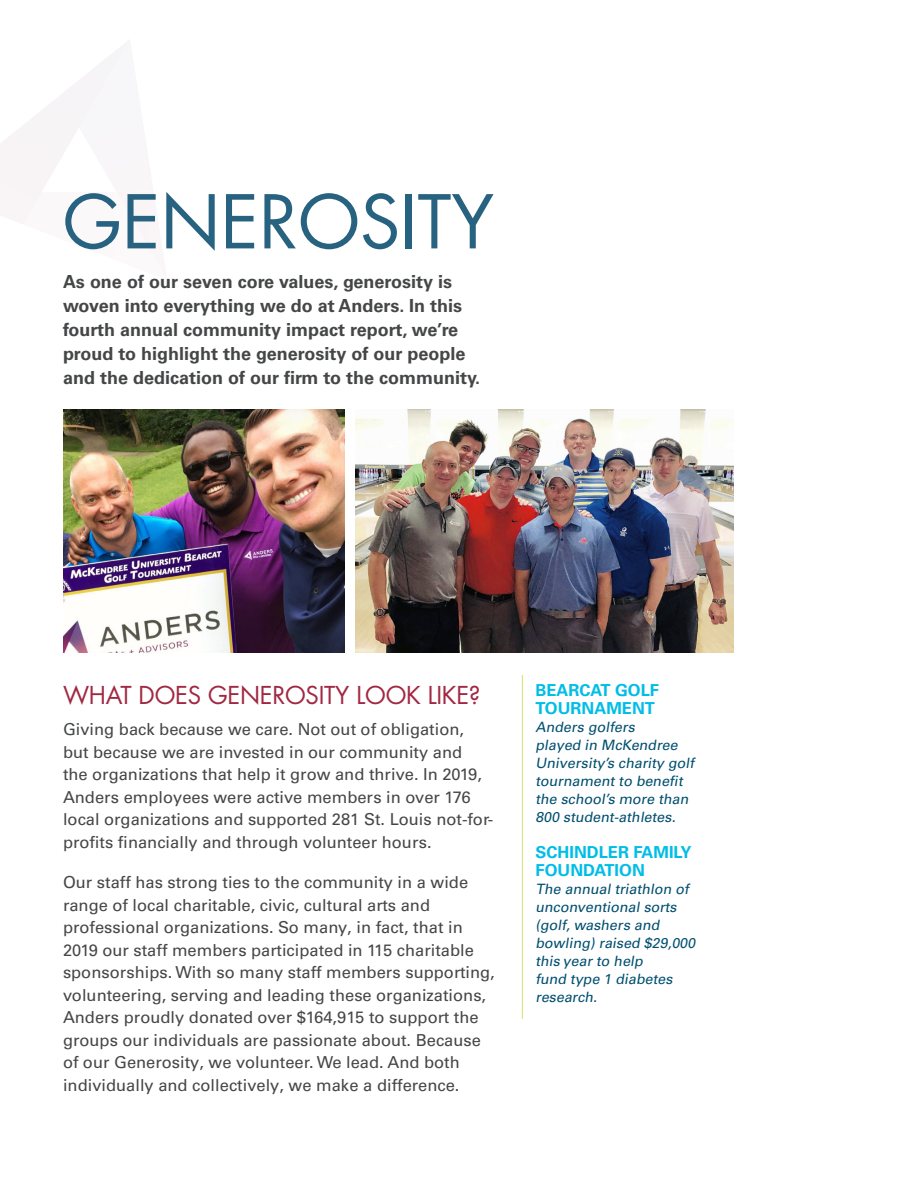
<style>
.page{position:relative;width:918px;height:1188px;background:#fff}
.page>*{position:absolute;margin:0;border:0;box-sizing:border-box;transform-origin:0 0}
.t1{font:72px "Futura Std";color:#276380}
.t2{font:24px "Futura Std";letter-spacing:-.01em;color:#a22842}
.t3{font:700 18px/24px "Univers LT Pro 65";color:#454647}
.t4{font:16.5px/22.5px "Univers LT Pro 55 Roman";color:#454647}
.t5{font:700 16.5px/18px "Univers LT Pro 65";color:#00bde7}
.t6{font:italic 14.25px/18px "Univers LT Pro 55 Roman";color:#004f6f}
</style>
<div class="page">
<svg style="left:0;top:42px;width:128px;height:182px"></svg>
<img style="left:63px;top:410px;width:281px;height:242px">
<img style="left:356px;top:410px;width:378px;height:242px">
<hr style="left:522px;top:675px;width:1px;height:344px;background:#cee66e">
<p class="t1" style="left:63px;top:176px;width:433px">GENEROSITY</p>
<p class="t3" style="left:63px;top:269px;width:419px">As one of our seven core values, generosity is woven into everything we do at Anders. In this fourth annual community impact report, we’re proud to highlight the generosity of our people and the dedication of our firm to the community.</p>
<p class="t2" style="left:63px;top:680px;width:419px">WHAT DOES GENEROSITY LOOK LIKE?</p>
<p class="t4" style="left:63px;top:718px;width:432px">Giving back because we care. Not out of obligation, but because we are invested in our community and<br>the organizations that help it grow and thrive. In 2019, Anders employees were active members in over 176 local organizations and supported 281 St. Louis not-for&shy;profits financially and through volunteer hours.</p>
<p class="t4" style="left:63px;top:871px;width:433px">Our staff has strong ties to the community in a wide range of local charitable, civic, cultural arts and professional organizations. So many, in fact, that in 2019 our staff members participated in 115 charitable sponsorships. With so many staff members supporting, volunteering, serving and leading these organizations, Anders proudly donated over $164,915 to support the groups our individuals are passionate about. Because of our Generosity, we volunteer. We lead. And both individually and collectively, we make a difference.</p>
<p class="t5" style="left:536px;top:681px;width:125px">BEARCAT GOLF<br>TOURNAMENT</p>
<p class="t6" style="left:536px;top:718px;width:163px">Anders golfers<br>played in McKendree<br>University’s charity golf tournament to benefit the school’s more than<br>800 student-athletes.</p>
<p class="t5" style="left:536px;top:843px;width:158px">SCHINDLER FAMILY<br>FOUNDATION</p>
<p class="t6" style="left:536px;top:880px;width:164px">The annual triathlon of unconventional sorts (golf, washers and bowling) raised $29,000 this year to help<br>fund type 1 diabetes research.</p>
</div>
